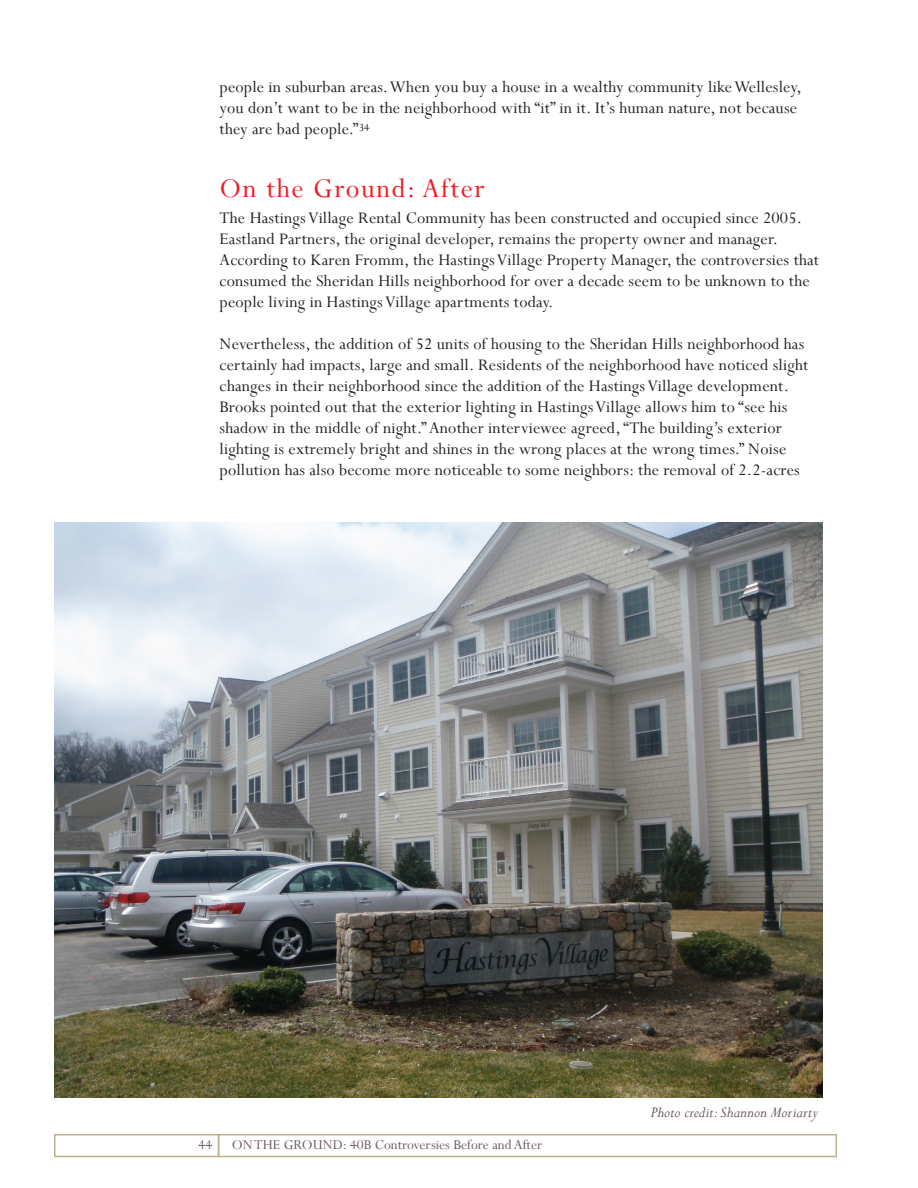
<style>
.page{position:relative;width:918px;height:1188px;background:#fff}
.page>*{position:absolute;margin:0;border:0;box-sizing:border-box;transform-origin:0 0}
.t1{font:30px "Perpetua";letter-spacing:.05em;color:#ee1d23}
.t2{font:18px/21px "Perpetua";letter-spacing:.01em;color:#231f20}
.t3{font:italic 16.5px "Perpetua";color:#6c585b}
.t4{font:15px "Perpetua";color:#6c585b}
</style>
<div class="page">
<div style="left:218px;top:1134px;width:619px;height:23px;border:2px solid #beb48b"></div>
<div style="left:54px;top:1134px;width:165px;height:23px;border:2px solid #beb48b"></div>
<img style="left:54px;top:522px;width:768px;height:576px">
<p class="t2" style="left:220px;top:76px;width:584px">people in suburban areas. When you buy a house in a wealthy community like Wellesley, you don’t want to be in the neighborhood with “it” in it. It’s human nature, not because they are bad people.”<sup>34</sup></p>
<h1 class="t1" style="left:220px;top:170px;width:267px">On the Ground: After</h1>
<p class="t2" style="left:220px;top:207px;width:601px">The Hastings Village Rental Community has been constructed and occupied since 2005.<br>Eastland Partners, the original developer, remains the property owner and manager.<br>According to Karen Fromm, the Hastings Village Property Manager, the controversies that consumed the Sheridan Hills neighborhood for over a decade seem to be unknown to the people living in Hastings Village apartments today.</p>
<p class="t2" style="left:220px;top:333px;width:590px">Nevertheless, the addition of 52 units of housing to the Sheridan Hills neighborhood has certainly had impacts, large and small. Residents of the neighborhood have noticed slight changes in their neighborhood since the addition of the Hastings Village development.<br>Brooks pointed out that the exterior lighting in Hastings Village allows him to “see his shadow in the middle of night.” Another interviewee agreed, “The building’s exterior lighting is extremely bright and shines in the wrong places at the wrong times.” Noise pollution has also become more noticeable to some neighbors: the removal of 2.2-acres</p>
<p class="t4" style="left:199px;top:1135px;width:15px">44</p>
<p class="t4" style="left:232px;top:1135px;width:312px">ON THE GROUND: 40B Controversies Before and After</p>
<p class="t3" style="left:651px;top:1101px;width:169px">Photo credit: Shannon Moriarty</p>
</div>
